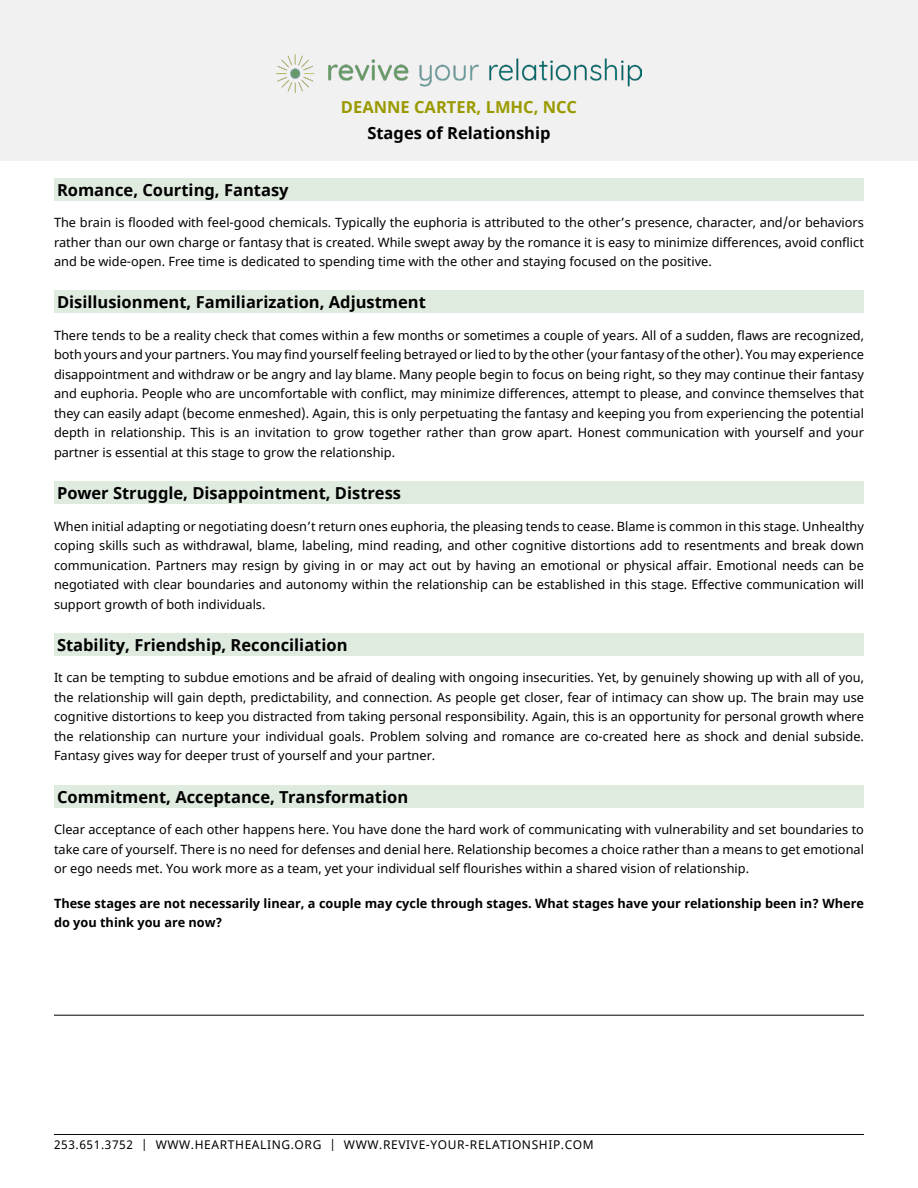
<style>
.page{position:relative;width:918px;height:1188px;background:#fff}
.page>*{position:absolute;margin:0;border:0;box-sizing:border-box;transform-origin:0 0}
.t1{font:700 16.5px "Noto Sans";color:#000}
.t2{font:700 16.5px "Noto Sans";color:#9a9a00}
.t3{font:12.75px/19.5px "Noto Sans";color:#000;text-align:justify}
.t4{font:700 12.75px/19.5px "Noto Sans";color:#000}
.t5{font:12px "Noto Sans";letter-spacing:.05em;color:#000}
</style>
<div class="page">
<hr style="left:54px;top:1134px;width:810px;height:1px;background:#000">
<div style="left:0;top:0;width:918px;height:160px;background:#f1f1f2"></div>
<div style="left:54px;top:178px;width:810px;height:22px;background:#e0ebe0"></div>
<div style="left:54px;top:291px;width:810px;height:22px;background:#e0ebe0"></div>
<div style="left:54px;top:481px;width:810px;height:23px;background:#e0ebe0"></div>
<div style="left:54px;top:633px;width:810px;height:23px;background:#e0ebe0"></div>
<div style="left:54px;top:785px;width:810px;height:23px;background:#e0ebe0"></div>
<hr style="left:54px;top:1015px;width:810px;height:1px;background:#000">
<img style="left:277px;top:54px;width:364px;height:38px">
<p class="t2" style="left:341px;top:95px;width:238px">DEANNE CARTER, LMHC, NCC</p>
<p class="t1" style="left:367px;top:121px;width:185px">Stages of Relationship</p>
<p class="t1" style="left:57px;top:178px;width:233px">Romance, Courting, Fantasy</p>
<p class="t3" style="left:54px;top:213px;width:811px">The brain is flooded with feel-good chemicals. Typically the euphoria is attributed to the other’s presence, character, and/or behaviors rather than our own charge or fantasy that is created. While swept away by the romance it is easy to minimize differences, avoid conflict and be wide-open. Free time is dedicated to spending time with the other and staying focused on the positive.</p>
<p class="t1" style="left:57px;top:291px;width:370px">Disillusionment, Familiarization, Adjustment</p>
<p class="t3" style="left:54px;top:326px;width:812px">There tends to be a reality check that comes within a few months or sometimes a couple of years. All of a sudden, flaws are recognized, both yours and your partners. You may find yourself feeling betrayed or lied to by the other (your fantasy of the other). You may experience disappointment and withdraw or be angry and lay blame. Many people begin to focus on being right, so they may continue their fantasy and euphoria. People who are uncomfortable with conflict, may minimize differences, attempt to please, and convince themselves that they can easily adapt (become enmeshed). Again, this is only perpetuating the fantasy and keeping you from experiencing the potential depth in relationship. This is an invitation to grow together rather than grow apart. Honest communication with yourself and your partner is essential at this stage to grow the relationship.</p>
<p class="t1" style="left:57px;top:481px;width:346px">Power Struggle, Disappointment, Distress</p>
<p class="t3" style="left:54px;top:517px;width:812px">When initial adapting or negotiating doesn’t return ones euphoria, the pleasing tends to cease. Blame is common in this stage. Unhealthy coping skills such as withdrawal, blame, labeling, mind reading, and other cognitive distortions add to resentments and break down communication. Partners may resign by giving in or may act out by having an emotional or physical affair. Emotional needs can be negotiated with clear boundaries and autonomy within the relationship can be established in this stage. Effective communication will support growth of both individuals.</p>
<p class="t1" style="left:57px;top:633px;width:292px">Stability, Friendship, Reconciliation</p>
<p class="t3" style="left:54px;top:669px;width:812px">It can be tempting to subdue emotions and be afraid of dealing with ongoing insecurities. Yet, by genuinely showing up with all of you, the relationship will gain depth, predictability, and connection. As people get closer, fear of intimacy can show up. The brain may use cognitive distortions to keep you distracted from taking personal responsibility. Again, this is an opportunity for personal growth where the relationship can nurture your individual goals. Problem solving and romance are co-created here as shock and denial subside.<br>Fantasy gives way for deeper trust of yourself and your partner.</p>
<p class="t1" style="left:57px;top:785px;width:353px">Commitment, Acceptance, Transformation</p>
<p class="t3" style="left:54px;top:820px;width:812px">Clear acceptance of each other happens here. You have done the hard work of communicating with vulnerability and set boundaries to take care of yourself. There is no need for defenses and denial here. Relationship becomes a choice rather than a means to get emotional or ego needs met. You work more as a team, yet your individual self flourishes within a shared vision of relationship.</p>
<p class="t4" style="left:54px;top:894px;width:812px">These stages are not necessarily linear, a couple may cycle through stages. What stages have your relationship been in? Where do you think you are now?</p>
<p class="t5" style="left:54px;top:1137px;width:541px">253.651.3752 | WWW.HEARTHEALING.ORG | WWW.REVIVE-YOUR-RELATIONSHIP.COM</p>
</div>
